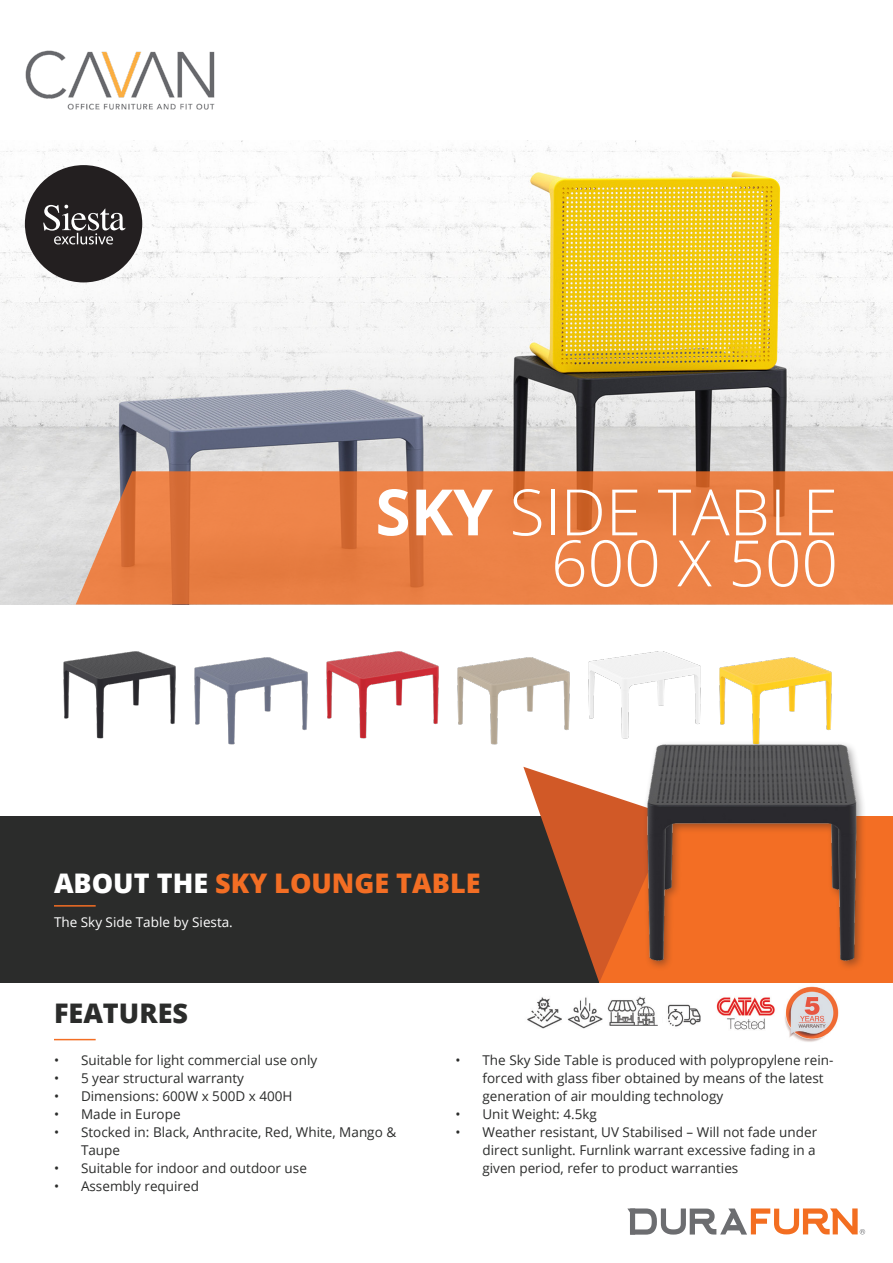
<style>
.page{position:relative;width:893px;height:1263px;background:#fff}
.page>*{position:absolute;margin:0;border:0;box-sizing:border-box;transform-origin:0 0}
.t1{font:300 64.05px/51px "Open Sans";color:#fff;text-align:right}
.t2{font:800 27px "Open Sans";color:#f36e24}
.t3{font:800 27px "Open Sans";color:#2b2c2b}
.t4{font:13.5px/18px "Open Sans";color:#2b2c2b}
.t5{font:13.5px "Open Sans";color:#fff}
.s1{font-weight:700}
.s2{color:#fff}
</style>
<div class="page">
<div style="left:0;top:816px;width:600px;height:167px;background:#2b2c2b"></div>
<div style="left:600px;top:816px;width:293px;height:167px;background:#f36e24"></div>
<svg style="left:523px;top:767px;width:120px;height:216px"></svg>
<img style="left:63px;top:651px;width:113px;height:87px">
<img style="left:194px;top:657px;width:114px;height:87px">
<img style="left:326px;top:651px;width:113px;height:87px">
<img style="left:457px;top:657px;width:113px;height:87px">
<img style="left:588px;top:651px;width:113px;height:87px">
<img style="left:719px;top:657px;width:113px;height:83px">
<img style="left:0;top:140px;width:893px;height:464px">
<svg style="left:76px;top:471px;width:817px;height:133px;background:#e88249"></svg>
<hr style="left:54px;top:905px;width:42px;height:1px;background:#f36e24">
<hr style="left:54px;top:1039px;width:42px;height:1px;background:#f36e24">
<div style="left:643px;top:740px;width:223px;height:231px;background:#231f20;opacity:.39"></div>
<img style="left:643px;top:745px;width:217px;height:218px">
<svg style="left:627px;top:1208px;width:238px;height:26px"></svg>
<div style="left:25px;top:165px;width:117px;height:117px;background:#231f20;border-radius:50%"></div>
<svg style="left:43px;top:205px;width:82px;height:39px"></svg>
<img style="left:785px;top:986px;width:54px;height:56px">
<img style="left:716px;top:997px;width:59px;height:33px">
<img style="left:527px;top:996px;width:131px;height:33px">
<img style="left:668px;top:1004px;width:33px;height:23px">
<img style="left:25px;top:50px;width:190px;height:60px">
<p class="t1" style="left:375px;top:485px;width:464px"><span class="s1">SKY</span> SIDE TABLE<br>600 X 500</p>
<p class="t2" style="left:54px;top:863px;width:428px"><span class="s2">ABOUT THE</span> SKY LOUNGE TABLE</p>
<p class="t5" style="left:54px;top:913px;width:180px">The Sky Side Table by Siesta.</p>
<p class="t3" style="left:54px;top:992px;width:136px">FEATURES</p>
<p class="t4" style="left:54px;top:1050px;width:265px">• Suitable for light commercial use only</p>
<p class="t4" style="left:54px;top:1068px;width:191px">• 5 year structural warranty</p>
<p class="t4" style="left:54px;top:1086px;width:240px">• Dimensions: 600W x 500D x 400H</p>
<p class="t4" style="left:54px;top:1104px;width:128px">• Made in Europe</p>
<p class="t4" style="left:81px;top:1122px;width:317px;text-indent:-27px">• Stocked in: Black, Anthracite, Red, White, Mango &amp;<br>Taupe</p>
<p class="t4" style="left:54px;top:1158px;width:254px">• Suitable for indoor and outdoor use</p>
<p class="t4" style="left:54px;top:1176px;width:146px">• Assembly required</p>
<p class="t4" style="left:482px;top:1050px;width:352px;text-indent:-27px">• The Sky Side Table is produced with polypropylene rein&shy;forced with glass fiber obtained by means of the latest generation of air moulding technology</p>
<p class="t4" style="left:455px;top:1104px;width:143px">• Unit Weight: 4.5kg</p>
<p class="t4" style="left:482px;top:1122px;width:336px;text-align:justify;text-indent:-27px">• Weather resistant, UV Stabilised – Will not fade under direct sunlight. Furnlink warrant excessive fading in a given period, refer to product warranties</p>
</div>
